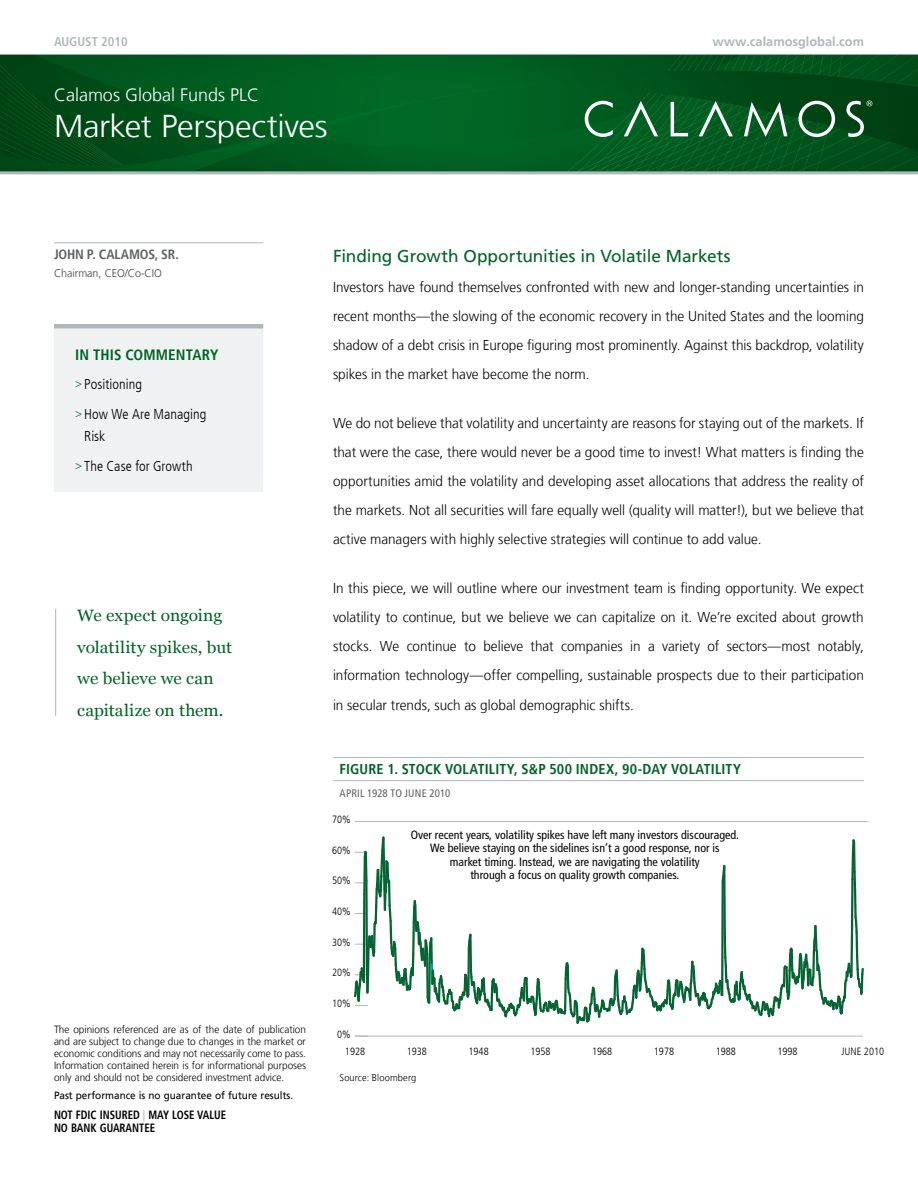
<style>
.page{position:relative;width:918px;height:1188px;background:#fff}
.page>*{position:absolute;margin:0;border:0;box-sizing:border-box;transform-origin:0 0}
.t1{font:300 31.5px "Frutiger LT";letter-spacing:-.01em;color:#fff;scale:1.05 1}
.t2{font:300 18px "Frutiger LT";color:#fff}
.t3{font:17.25px "Frutiger LT";letter-spacing:-.005em;color:#006225}
.t4{font:16.5px/31.5px "Georgia";color:#006225;scale:1.05 1}
.t5{font:700 condensed 15px "Frutiger LT";letter-spacing:.01em;color:#006225}
.t6{font:300 14.25px/29.1px "Frutiger LT";color:#000;text-align:justify;scale:.95 1}
.t7{font:700 condensed 14.25px "Frutiger LT";letter-spacing:.01em;color:#006225}
.t8{font:300 condensed 14.25px/29.8px "Frutiger LT";letter-spacing:.005em;color:#000}
.t9{font:700 condensed 13.5px "Frutiger LT";letter-spacing:-.01em;color:#5f6062}
.t10{font:700 12.75px "Frutiger LT";color:#b0b7bb}
.t11{font:700 condensed 12.75px "Frutiger LT";color:#b0b7bb}
.t12{font:condensed 12px/13.5px "Frutiger LT";color:#000;text-align:center}
.t13{font:700 condensed 12px/13.5px "Frutiger LT";color:#000;scale:.9 1}
.t14{font:300 11.25px "Frutiger LT";color:#414142;scale:.95 1}
.t15{font:condensed 10.8px "Frutiger LT";letter-spacing:.015em;color:#5f6062}
.t16{font:300 10.5px/12px "Frutiger LT";color:#000;text-align:justify;scale:.95 1}
.t17{font:300 condensed 10.5px "Frutiger LT";color:#000}
.t18{font:10.5px "Frutiger LT";color:#000;scale:.95 1}
.t19{font:300 9.75px "Frutiger LT";letter-spacing:.015em;color:#000;scale:.95 1}
.s1{color:#b0b7bb}
</style>
<div class="page">
<svg style="left:0;top:174px;width:918px;height:1px"></svg>
<svg style="left:0;top:55px;width:267px;height:116px;fill:#00501a"></svg>
<hr style="left:0;top:171px;width:918px;height:3px;background:#b0b7bb">
<hr style="left:0;top:54px;width:918px;height:1px;background:#b0b7bb">
<svg style="left:267px;top:54px;width:651px;height:118px"></svg>
<hr style="left:54px;top:243px;width:209px;height:1px;background:#b0b7bb">
<div style="left:54px;top:328px;width:209px;height:164px;background:#f0f1f3"></div>
<hr style="left:54px;top:324px;width:209px;height:4px;background:#b0b7bb">
<hr style="left:333px;top:757px;width:531px;height:1px;background:#b0b7bb">
<hr style="left:333px;top:780px;width:531px;height:1px;background:#b0b7bb">
<hr style="left:355px;top:1036px;width:508px;height:1px;background:#b0b7bb">
<svg style="left:355px;top:1036px;width:13px;height:1px"></svg>
<hr style="left:355px;top:821px;width:513px;height:1px;background:#b0b7bb">
<svg style="left:354px;top:836px;width:510px;height:188px"></svg>
<hr style="left:55px;top:609px;width:1px;height:107px;background:#b0b7bb">
<p class="t11" style="left:54px;top:35px;width:75px">AUGUST 2010</p>
<p class="t10" style="left:712px;top:35px;width:153px">www.calamosglobal.com</p>
<p class="t2" style="left:54px;top:85px;width:207px">Calamos Global Funds PLC</p>
<h1 class="t1" style="left:54px;top:108px;width:262px">Market Perspectives</h1>
<p class="t9" style="left:54px;top:246px;width:126px">JOHN P. CALAMOS, SR.</p>
<p class="t14" style="left:54px;top:267px;width:115px">Chairman, CEO/Co-CIO</p>
<p class="t5" style="left:75px;top:346px;width:120px">IN THIS COMMENTARY</p>
<p class="t8" style="left:75px;top:369px;width:133px"><sup>&gt;</sup> Positioning<br><sup>&gt;</sup> How We Are Managing</p>
<p class="t8" style="left:75px;top:422px;width:119px;text-indent:9px">Risk<br><sup>&gt;</sup> The Case for Growth</p>
<p class="t4" style="left:77px;top:600px;width:149px">We expect ongoing volatility spikes, but we believe we can capitalize on them.</p>
<p class="t16" style="left:54px;top:1023px;width:267px">The opinions referenced are as of the date of publication and are subject to change due to changes in the market or economic conditions and may not necessarily come to pass.<br>Information contained herein is for informational purposes only and should not be considered investment advice.</p>
<p class="t18" style="left:54px;top:1089px;width:253px">Past performance is no guarantee of future results.</p>
<p class="t13" style="left:54px;top:1108px;width:193px">NOT FDIC INSURED <span class="s1">|</span> MAY LOSE VALUE<br>NO BANK GUARANTEE</p>
<p class="t3" style="left:333px;top:246px;width:399px">Finding Growth Opportunities in Volatile Markets</p>
<p class="t6" style="left:333px;top:272px;width:560px">Investors have found themselves confronted with new and longer-standing uncertainties in recent months—the slowing of the economic recovery in the United States and the looming shadow of a debt crisis in Europe figuring most prominently. Against this backdrop, volatility spikes in the market have become the norm.</p>
<p class="t6" style="left:333px;top:408px;width:560px">We do not believe that volatility and uncertainty are reasons for staying out of the markets. If that were the case, there would never be a good time to invest! What matters is finding the opportunities amid the volatility and developing asset allocations that address the reality of the markets. Not all securities will fare equally well (quality will matter!), but we believe that active managers with highly selective strategies will continue to add value.</p>
<p class="t6" style="left:333px;top:574px;width:560px">In this piece, we will outline where our investment team is finding opportunity. We expect volatility to continue, but we believe we can capitalize on it. We’re excited about growth stocks. We continue to believe that companies in a variety of sectors—most notably, information technology—offer compelling, sustainable prospects due to their participation in secular trends, such as global demographic shifts.</p>
<p class="t7" style="left:339px;top:761px;width:403px">FIGURE 1. STOCK VOLATILITY, S&amp;P 500 INDEX, 90-DAY VOLATILITY</p>
<p class="t15" style="left:339px;top:787px;width:112px">april 1928 to June 2010</p>
<p class="t17" style="left:332px;top:814px;width:20px">70%</p>
<p class="t17" style="left:332px;top:844px;width:20px">60%</p>
<p class="t17" style="left:332px;top:875px;width:20px">50%</p>
<p class="t17" style="left:332px;top:905px;width:20px">40%</p>
<p class="t17" style="left:332px;top:936px;width:20px">30%</p>
<p class="t17" style="left:332px;top:967px;width:20px">20%</p>
<p class="t17" style="left:332px;top:997px;width:20px">10%</p>
<p class="t17" style="left:337px;top:1028px;width:15px">0%</p>
<p class="t12" style="left:411px;top:828px;width:330px">Over recent years, volatility spikes have left many investors discouraged.<br>We believe staying on the sidelines isn’t a good response, nor is<br>market timing. Instead, we are navigating the volatility<br>through a focus on quality growth companies.</p>
<p class="t17" style="left:345px;top:1045px;width:22px">1928</p>
<p class="t17" style="left:407px;top:1045px;width:22px">1938</p>
<p class="t17" style="left:469px;top:1045px;width:22px">1948</p>
<p class="t17" style="left:530px;top:1045px;width:22px">1958</p>
<p class="t17" style="left:592px;top:1045px;width:22px">1968</p>
<p class="t17" style="left:654px;top:1045px;width:22px">1978</p>
<p class="t17" style="left:716px;top:1045px;width:22px">1988</p>
<p class="t17" style="left:778px;top:1045px;width:22px">1998</p>
<p class="t17" style="left:841px;top:1045px;width:44px">JUNE 2010</p>
<p class="t19" style="left:339px;top:1072px;width:82px">Source: Bloomberg</p>
</div>
